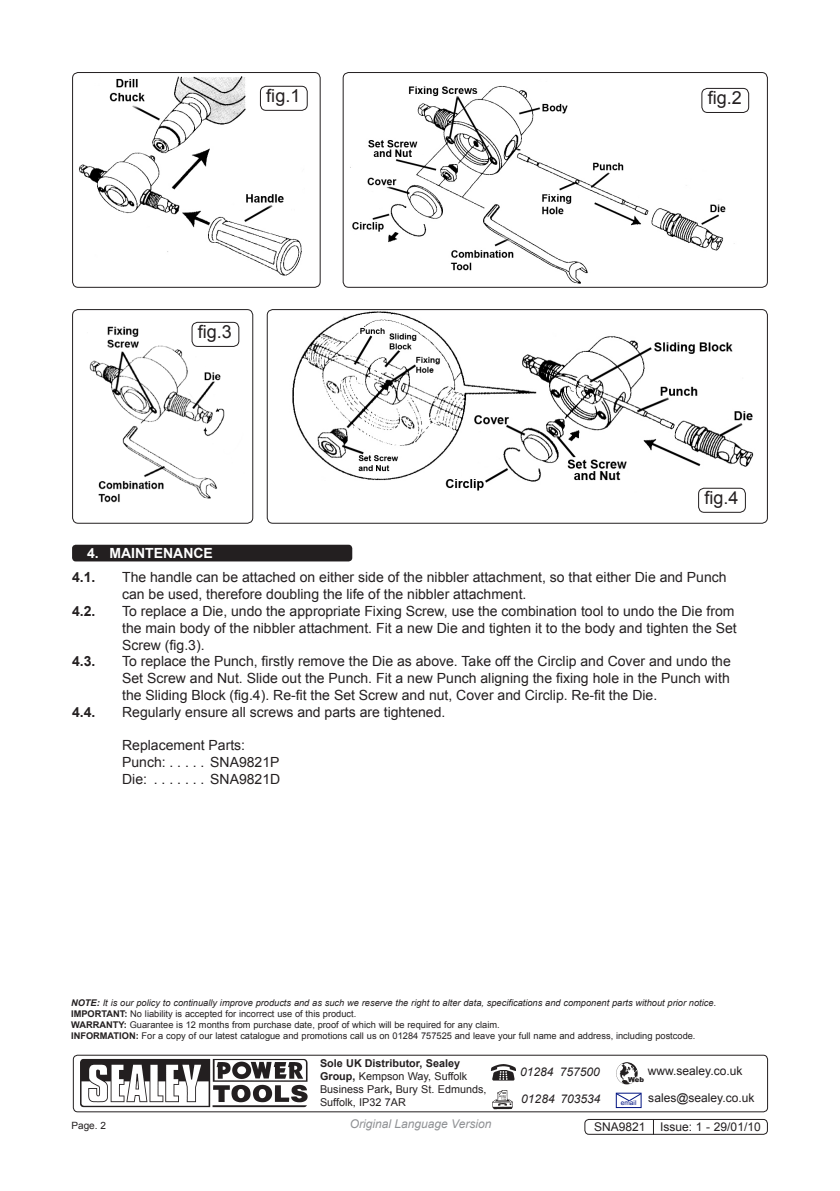
<style>
.page{position:relative;width:840px;height:1191px;background:#fff}
.page>*{position:absolute;margin:0;border:0;box-sizing:border-box;transform-origin:0 0}
.t1{font:18px "Arial";color:#231f20}
.t2{font:14px/16.8px "Arial";color:#231f20}
.t3{font:700 14px "Arial";color:#231f20}
.Chapter_Header{font:700 14px "Arial";color:#fff}
.t4{font:12px "Arial";color:#231f20}
.t5{font:italic 12px "Arial";color:#8f9194}
.t6{font:italic 12px "Arial";color:#231f20}
.t7{font:10.8px/13px "Arial";color:#231f20}
.t8{font:10px "Arial";color:#231f20}
.t9{font:9.2px "Arial";color:#231f20}
.t10{font:italic 9.2px "Arial";color:#231f20}
.t11{font:900 6.8px "Arial";color:#231f20}
.t12{font:6.6px "Arial";color:#001381}
.s1{font-weight:700}
.s2{font-weight:400}
</style>
<div class="page">
<div style="left:73px;top:1054px;width:694px;height:58px;border:1px solid #231f20;border-radius:4px"></div>
<img style="left:492px;top:1090px;width:21px;height:19px">
<img style="left:490px;top:1064px;width:25px;height:17px">
<img style="left:614px;top:1061px;width:24px;height:24px;border-radius:12px">
<div style="left:615px;top:1092px;width:26px;height:16px;border:1px solid #001381"></div>
<svg style="left:615px;top:1092px;width:26px;height:9px"></svg>
<div style="left:557px;top:721px;width:18px;height:19px;border:4px solid #fff;border-radius:50%"></div>
<div style="left:557px;top:907px;width:18px;height:19px;border:4px solid #fff;border-radius:50%"></div>
<img style="left:73px;top:310px;width:167px;height:212px">
<div style="left:72px;top:309px;width:181px;height:215px;border:1px solid #231f20;border-radius:6px"></div>
<img style="left:73px;top:73px;width:230px;height:213px">
<div style="left:72px;top:72px;width:248px;height:216px;border:1px solid #231f20;border-radius:6px"></div>
<div style="left:260px;top:86px;width:47px;height:25px;border:1px solid #231f20;border-radius:6px"></div>
<img style="left:344px;top:74px;width:393px;height:212px">
<div style="left:342px;top:72px;width:425px;height:216px;border:1px solid #231f20;border-radius:6px"></div>
<div style="left:191px;top:322px;width:48px;height:25px;border:1px solid #231f20;border-radius:6px"></div>
<img style="left:292px;top:309px;width:475px;height:191px">
<div style="left:266px;top:309px;width:501px;height:215px;border:1px solid #231f20;border-radius:6px"></div>
<div style="left:697px;top:488px;width:48px;height:25px;border:1px solid #231f20;border-radius:6px"></div>
<div style="left:584px;top:1119px;width:183px;height:15px;border:1px solid #231f20;border-radius:4px"></div>
<img style="left:80px;top:1058px;width:228px;height:49px">
<div style="left:72px;top:545px;width:280px;height:16px;background:#231f20;border-radius:4px"></div>
<div style="left:701px;top:88px;width:47px;height:25px;border:1px solid #231f20;border-radius:6px"></div>
<p class="t1" style="left:266px;top:84px;width:36px">fig.1</p>
<p class="t1" style="left:198px;top:320px;width:36px">fig.3</p>
<p class="Chapter_Header" style="left:87px;top:544px;width:44px">4. maint</p>
<p class="Chapter_Header" style="left:154px;top:544px;width:20px">enan</p>
<p class="Chapter_Header" style="left:193px;top:544px;width:21px">ce</p>
<p class="t1" style="left:707px;top:86px;width:36px">fig.2</p>
<p class="t1" style="left:704px;top:486px;width:36px">fig.4</p>
<p class="t2" style="left:122px;top:569px;width:605px;text-indent:9px">he handle can be attached on either side of the nibbler attachment, so that either Die and Punch can be used, therefore doubling the life of the nibbler attachment.</p>
<p class="t2" style="left:122px;top:603px;width:616px;text-indent:-50px"><span class="s1">4.2.</span> To replace a Die, undo the appropriate Fixing Screw, use the combination tool to undo the Die from the main body of the nibbler attachment. Fit a new Die and tighten it to the body and tighten the Set<br>Screw (fig.3).</p>
<p class="t3" style="left:72px;top:652px;width:25px">4.3.</p>
<p class="t2" style="left:122px;top:653px;width:610px;text-align:justify">To replace the Punch, firstly remove the Die as above. Take off the Circlip and Cover and undo the Set Screw and Nut. Slide out the Punch. Fit a new Punch aligning the fixing hole in the Punch with the Sliding Block (fig.4). Re-fit the Set Screw and nut, Cover and Circlip. Re-fit the Die.</p>
<p class="t3" style="left:72px;top:702px;width:25px">4.4.</p>
<p class="t2" style="left:122px;top:703px;width:324px">Regularly ensure all screws and parts are tightened.</p>
<p class="t2" style="left:122px;top:737px;width:124px">Replacement Parts:</p>
<p class="t2" style="left:122px;top:754px;width:52px">Punch: .....</p>
<p class="t2" style="left:210px;top:754px;width:71px">SNA9821P</p>
<p class="t2" style="left:122px;top:771px;width:30px">Die: ........</p>
<p class="t2" style="left:210px;top:771px;width:72px">SNA9821D</p>
<p class="t3" style="left:72px;top:568px;width:42px">4.1. <span class="s2">T</span></p>
<p class="t10" style="left:71px;top:996px;width:646px"><span class="s1">NOTE:</span> It is our policy to continually improve products and as such we reserve the right to alter data, specifications and component parts without prior notice.</p>
<p class="t9" style="left:71px;top:1007px;width:286px"><span class="s1">IMPORTANT:</span> No liability is accepted for incorrect use of this product.</p>
<p class="t9" style="left:71px;top:1019px;width:430px"><span class="s1">WARRANTY:</span> Guarantee is 12 months from purchase date, proof of which will be required for any claim.</p>
<p class="t9" style="left:71px;top:1030px;width:625px"><span class="s1">INFORMATION:</span> For a copy of our latest catalogue and promotions call us on 01284 757525 and leave your full name and address, including postcode.</p>
<p class="t6" style="left:519px;top:1064px;width:81px">01284 757500</p>
<p class="t6" style="left:521px;top:1090px;width:81px">01284 703534</p>
<p class="t4" style="left:648px;top:1089px;width:107px">sales@sealey.co.uk</p>
<p class="t7" style="left:320px;top:1056px;width:168px"><span class="s1">Sole UK Distributor, Sealey<br>Group,</span> Kempson Way, Suffolk<br>Business Park<span class="s1">,</span> Bury St. Edmunds,<br>Suffolk, IP32 7AR</p>
<p class="t4" style="left:647px;top:1063px;width:96px">www.sealey.co.uk</p>
<p class="t11" style="left:628px;top:1074px;width:17px">Web</p>
<p class="t12" style="left:620px;top:1098px;width:17px">email</p>
<p class="t8" style="left:71px;top:1118px;width:36px">Page. 2</p>
<p class="t5" style="left:349px;top:1115px;width:143px">Original Language Version</p>
<p class="t4" style="left:593px;top:1119px;width:168px">SNA9821 Issue: 1 - 29/01/10</p>
</div>
